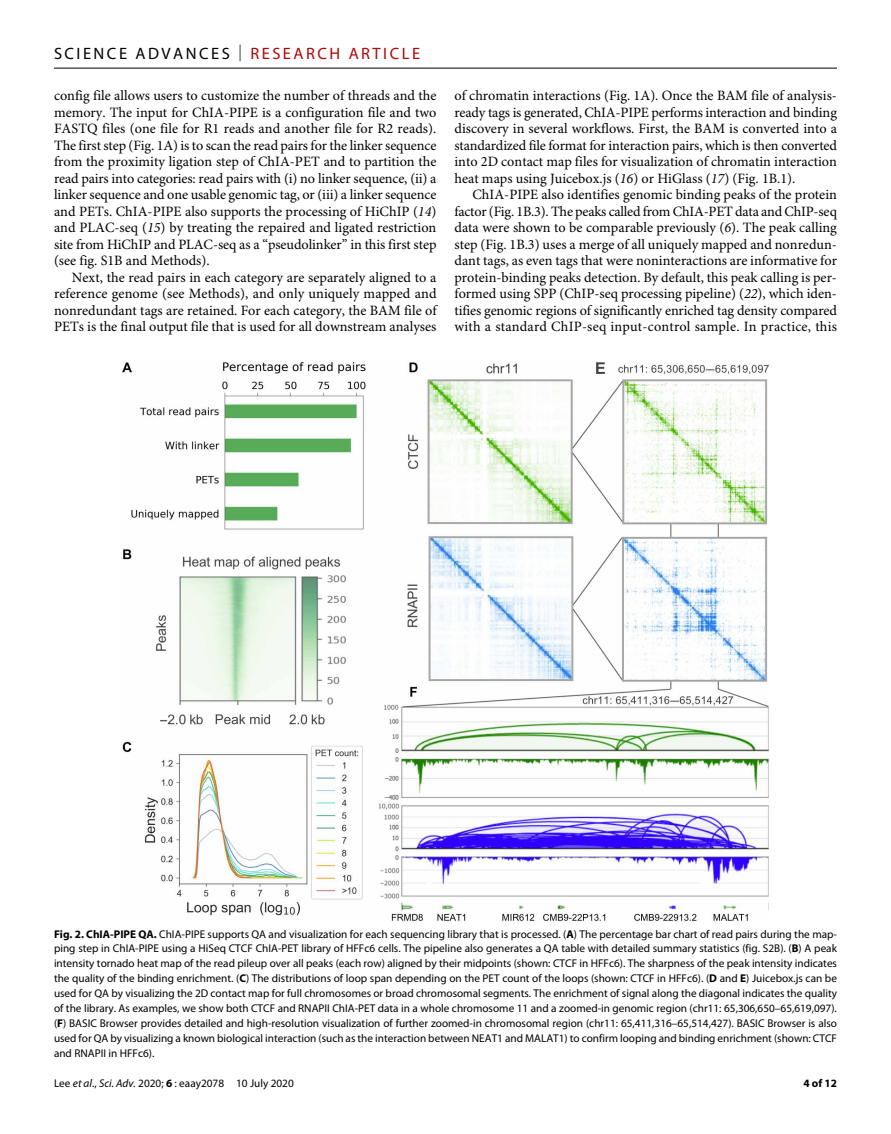
<style>
.page{position:relative;width:891px;height:1134px;background:#fff}
.page>*{position:absolute;margin:0;border:0;box-sizing:border-box;transform-origin:0 0}
.t1{font:16.5px "Myriad Pro";letter-spacing:.15em;color:#000}
.t2{font:14.25px/16.5px "Minion Pro";color:#000;text-align:justify}
.t3{font:11.25px/15px "Myriad Pro";color:#000;text-align:justify}
.t4{font:700 11.25px "Myriad Pro";color:#000}
.s1{font-weight:300}
.s2{color:#b10508}
.s3{font-style:italic}
.s4{font-weight:700}
</style>
<div class="page">
<hr style="left:54px;top:68px;width:783px;height:1px;background:#000">
<img style="left:122px;top:361px;width:647px;height:560px">
<p class="t1" style="left:54px;top:40px;width:368px">SCIENCE ADVANCES <span class="s1">|</span> <span class="s2">RESEARCH ARTICLE</span></p>
<p class="t2" style="left:54px;top:89px;width:384px">config file allows users to customize the number of threads and the memory. The input for ChIA-PIPE is a configuration file and two FASTQ files (one file for R1 reads and another file for R2 reads).<br>The first step (Fig. 1A) is to scan the read pairs for the linker sequence from the proximity ligation step of ChIA-PET and to partition the read pairs into categories: read pairs with (i) no linker sequence, (ii) a linker sequence and one usable genomic tag, or (iii) a linker sequence and PETs. ChIA-PIPE also supports the processing of HiChIP (<span class="s3">14</span>) and PLAC-seq (<span class="s3">15</span>) by treating the repaired and ligated restriction site from HiChIP and PLAC-seq as a “pseudolinker” in this first step (see fig. S1B and Methods).</p>
<p class="t2" style="left:54px;top:270px;width:384px;text-indent:18px">Next, the read pairs in each category are separately aligned to a reference genome (see Methods), and only uniquely mapped and nonredundant tags are retained. For each category, the BAM file of PETs is the final output file that is used for all downstream analyses</p>
<p class="t2" style="left:454px;top:89px;width:384px">of chromatin interactions (Fig. 1A). Once the BAM file of analysis&shy;ready tags is generated, ChIA-PIPE performs interaction and binding discovery in several workflows. First, the BAM is converted into a standardized file format for interaction pairs, which is then converted into 2D contact map files for visualization of chromatin interaction heat maps using Juicebox.js (<span class="s3">16</span>) or HiGlass (<span class="s3">17</span>) (Fig. 1B.1).</p>
<p class="t2" style="left:454px;top:188px;width:384px;text-indent:18px">ChIA-PIPE also identifies genomic binding peaks of the protein factor (Fig. 1B.3). The peaks called from ChIA-PET data and ChIP-seq data were shown to be comparable previously (<span class="s3">6</span>). The peak calling step (Fig. 1B.3) uses a merge of all uniquely mapped and nonredun&shy;dant tags, as even tags that were noninteractions are informative for protein-binding peaks detection. By default, this peak calling is per&shy;formed using SPP (ChIP-seq processing pipeline) (<span class="s3">22</span>), which iden&shy;tifies genomic regions of significantly enriched tag density compared with a standard ChIP-seq input-control sample. In practice, this</p>
<p class="t3" style="left:54px;top:926px;width:785px"><span class="s4">Fig. 2. ChIA-PIPE QA.</span> ChIA-PIPE supports QA and visualization for each sequencing library that is processed. (<span class="s4">A</span>) The percentage bar chart of read pairs during the map&shy;ping step in ChIA-PIPE using a HiSeq CTCF ChIA-PET library of HFFc6 cells. The pipeline also generates a QA table with detailed summary statistics (fig. S2B). (<span class="s4">B</span>) A peak intensity tornado heat map of the read pileup over all peaks (each row) aligned by their midpoints (shown: CTCF in HFFc6). The sharpness of the peak intensity indicates the quality of the binding enrichment. (<span class="s4">C</span>) The distributions of loop span depending on the PET count of the loops (shown: CTCF in HFFc6). (<span class="s4">D</span> and <span class="s4">E</span>) Juicebox.js can be used for QA by visualizing the 2D contact map for full chromosomes or broad chromosomal segments. The enrichment of signal along the diagonal indicates the quality of the library. As examples, we show both CTCF and RNAPII ChIA-PET data in a whole chromosome 11 and a zoomed-in genomic region (chr11: 65,306,650–65,619,097). (<span class="s4">F</span>) BASIC Browser provides detailed and high-resolution visualization of further zoomed-in chromosomal region (chr11: 65,411,316–65,514,427). BASIC Browser is also used for QA by visualizing a known biological interaction (such as the interaction between NEAT1 and MALAT1) to confirm looping and binding enrichment (shown: CTCF and RNAPII in HFFc6).</p>
<p class="t3" style="left:54px;top:1076px;width:241px">Lee <span class="s3">et al</span>., <span class="s3">Sci. Adv.</span> 2020; <span class="s4">6</span> : eaay2078 10 July 2020</p>
<p class="t4" style="left:803px;top:1074px;width:35px">4 of 12</p>
</div>
